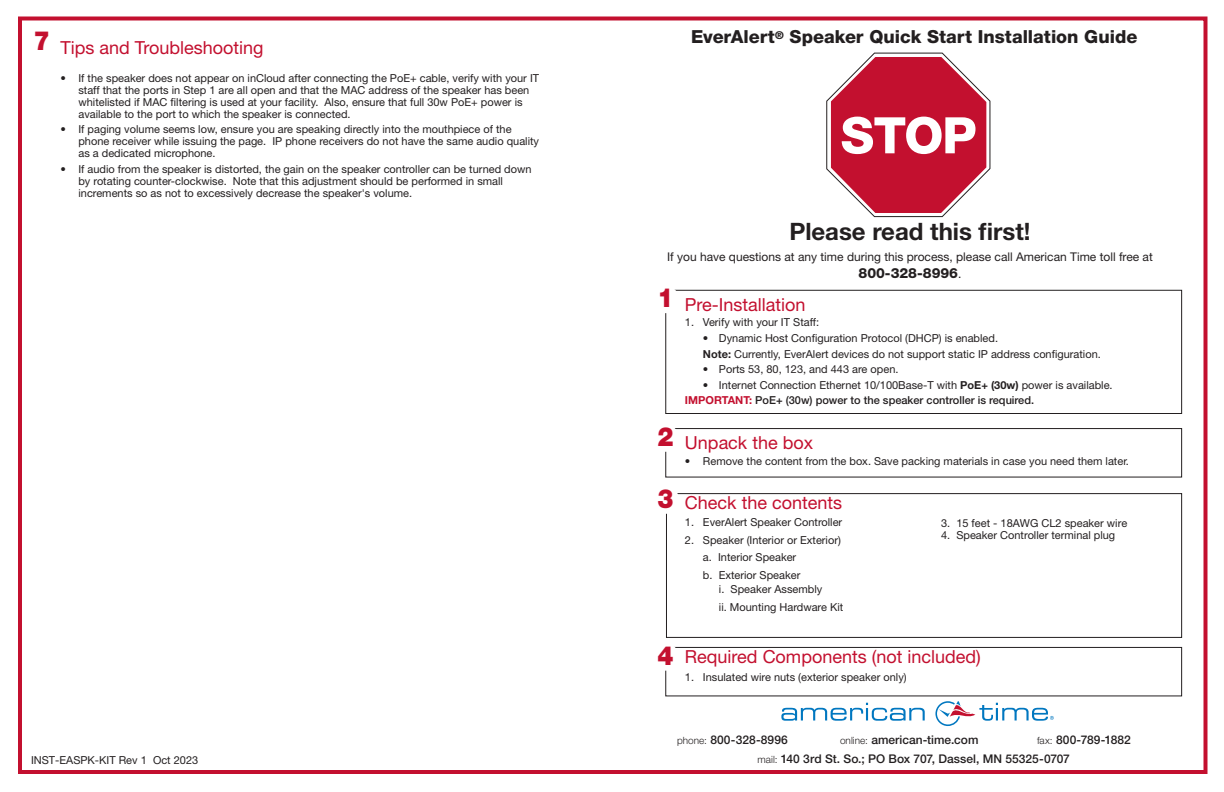
<style>
.page{position:relative;width:1224px;height:792px;background:#fff}
.page>*{position:absolute;margin:0;border:0;box-sizing:border-box;transform-origin:0 0}
.t1{font:900 26.4px "Helvetica Neue LT Std";color:#c3102f;scale:.91 1}
.t2{font:700 24px "Helvetica Neue LT Std";color:#231f20}
.Numbered_Sections{font:18px "Helvetica Neue LT Std";color:#c3102f}
.Serif_12_13{font:800 18px "Helvetica Neue LT Std";color:#231f20}
.t3{font:800 14px "Helvetica Neue LT Std";color:#231f20}
.Serif_12_13-2{font:500 12px "Helvetica Neue LT Std";color:#231f20}
.t4{font:12px "Helvetica Neue LT Std";color:#231f20}
.secondary_steps_a_b_c{font:11px/12px "Helvetica Neue LT Std";color:#231f20}
.t5{font:500 11px "Helvetica Neue LT Std";color:#231f20}
.s1{font-weight:400;font-size:12px}
.s2{font-weight:700}
.s3{font-weight:700;color:#c3102f}
.s4{font-weight:300;font-size:10px}
</style>
<div class="page">
<div style="left:18px;top:16px;width:1190px;height:758px;border:4px solid #c3102f"></div>
<svg style="left:826px;top:52px;width:165px;height:166px"></svg>
<svg style="left:781px;top:703px;width:144px;height:18px"></svg>
<svg style="left:935px;top:701px;width:119px;height:25px"></svg>
<div style="left:665px;top:428px;width:517px;height:50px;border:1px solid #231f20"></div>
<div style="left:665px;top:290px;width:517px;height:124px;border:1px solid #231f20"></div>
<div style="left:652px;top:286px;width:27px;height:27px;background:#fff;border-radius:50%"></div>
<div style="left:652px;top:425px;width:27px;height:27px;background:#fff;border-radius:50%"></div>
<div style="left:666px;top:493px;width:516px;height:145px;border:1px solid #231f20"></div>
<div style="left:652px;top:487px;width:27px;height:27px;background:#fff;border-radius:50%"></div>
<div style="left:665px;top:647px;width:517px;height:49px;border:1px solid #231f20"></div>
<div style="left:652px;top:644px;width:27px;height:27px;background:#fff;border-radius:50%"></div>
<p class="t1" style="left:34px;top:25px;width:19px">7</p>
<p class="Numbered_Sections" style="left:60px;top:37px;width:205px">Tips and Troubleshooting</p>
<p class="secondary_steps_a_b_c" style="left:78px;top:72px;width:462px;text-indent:-18px">• If the speaker does not appear on inCloud after connecting the PoE+ cable, verify with your IT staff that the ports in Step 1 are all open and that the MAC address of the speaker has been whitelisted if MAC filtering is used at your facility. Also, ensure that full 30w PoE+ power is available to the port to which the speaker is connected.</p>
<p class="secondary_steps_a_b_c" style="left:78px;top:123px;width:462px;text-indent:-18px">• If paging volume seems low, ensure you are speaking directly into the mouthpiece of the phone receiver while issuing the page. IP phone receivers do not have the same audio quality as a dedicated microphone.</p>
<p class="secondary_steps_a_b_c" style="left:78px;top:163px;width:455px;text-indent:-18px">• If audio from the speaker is distorted, the gain on the speaker controller can be turned down by rotating counter-clockwise. Note that this adjustment should be performed in small increments so as not to excessively decrease the speaker's volume.</p>
<p class="secondary_steps_a_b_c" style="left:31px;top:754px;width:169px">INST-EASPK-KIT Rev 1 Oct 2023</p>
<p class="Serif_12_13" style="left:691px;top:26px;width:448px">EverAlert<sup>®</sup> Speaker Quick Start Installation Guide</p>
<p class="t2" style="left:789px;top:216px;width:243px">Please read this first!</p>
<p class="t4" style="left:667px;top:250px;width:487px">If you have questions at any time during this process, please call American Time toll free at</p>
<p class="t3" style="left:859px;top:265px;width:104px">800-328-8996<span class="s1">.</span></p>
<p class="t1" style="left:657px;top:282px;width:19px">1</p>
<p class="t1" style="left:657px;top:421px;width:19px">2</p>
<p class="t1" style="left:657px;top:483px;width:19px">3</p>
<p class="t1" style="left:657px;top:640px;width:19px">4</p>
<p class="Numbered_Sections" style="left:685px;top:294px;width:122px">Pre-Installation</p>
<p class="secondary_steps_a_b_c" style="left:685px;top:316px;width:136px">1. Verify with your IT Staff:</p>
<p class="secondary_steps_a_b_c" style="left:703px;top:332px;width:297px">• Dynamic Host Configuration Protocol (DHCP) is enabled.</p>
<p class="secondary_steps_a_b_c" style="left:703px;top:348px;width:399px"><span class="s2">Note:</span> Currently, EverAlert devices do not support static IP address configuration.</p>
<p class="secondary_steps_a_b_c" style="left:703px;top:363px;width:197px">• Ports 53, 80, 123, and 443 are open.</p>
<p class="secondary_steps_a_b_c" style="left:703px;top:379px;width:411px">• Internet Connection Ethernet 10/100Base-T with <span class="s2">PoE+ (30w)</span> power is available.</p>
<p class="t5" style="left:685px;top:394px;width:351px"><span class="s3">IMPORTANT:</span> PoE+ (30w) power to the speaker controller is required.</p>
<p class="Numbered_Sections" style="left:685px;top:432px;width:130px">Unpack the box</p>
<p class="secondary_steps_a_b_c" style="left:685px;top:455px;width:446px">• Remove the content from the box. Save packing materials in case you need them later.</p>
<p class="Numbered_Sections" style="left:685px;top:491px;width:159px">Check the contents</p>
<p class="secondary_steps_a_b_c" style="left:685px;top:516px;width:159px">1. EverAlert Speaker Controller</p>
<p class="secondary_steps_a_b_c" style="left:685px;top:534px;width:157px">2. Speaker (Interior or Exterior)</p>
<p class="secondary_steps_a_b_c" style="left:703px;top:551px;width:95px">a. Interior Speaker</p>
<p class="secondary_steps_a_b_c" style="left:719px;top:568px;width:105px;line-height:14px;text-indent:-16px">b. Exterior Speaker<br>i. Speaker Assembly</p>
<p class="secondary_steps_a_b_c" style="left:719px;top:601px;width:126px">ii. Mounting Hardware Kit</p>
<p class="Numbered_Sections" style="left:685px;top:646px;width:297px">Required Components (not included)</p>
<p class="secondary_steps_a_b_c" style="left:685px;top:671px;width:223px">1. Insulated wire nuts (exterior speaker only)</p>
<p class="secondary_steps_a_b_c" style="left:941px;top:517px;width:188px">3. 15 feet - 18AWG CL2 speaker wire</p>
<p class="secondary_steps_a_b_c" style="left:941px;top:529px;width:176px">4. Speaker Controller terminal plug</p>
<p class="Serif_12_13-2" style="left:677px;top:733px;width:112px"><span class="s4">phone:</span> 800-328-8996</p>
<p class="Serif_12_13-2" style="left:840px;top:733px;width:140px"><span class="s4">online:</span> american-time.com</p>
<p class="Serif_12_13-2" style="left:1037px;top:733px;width:95px"><span class="s4">fax:</span> 800-789-1882</p>
<p class="Serif_12_13-2" style="left:758px;top:751px;width:314px"><span class="s4">mail:</span> 140 3rd St. So.; PO Box 707, Dassel, MN 55325-0707</p>
</div>
